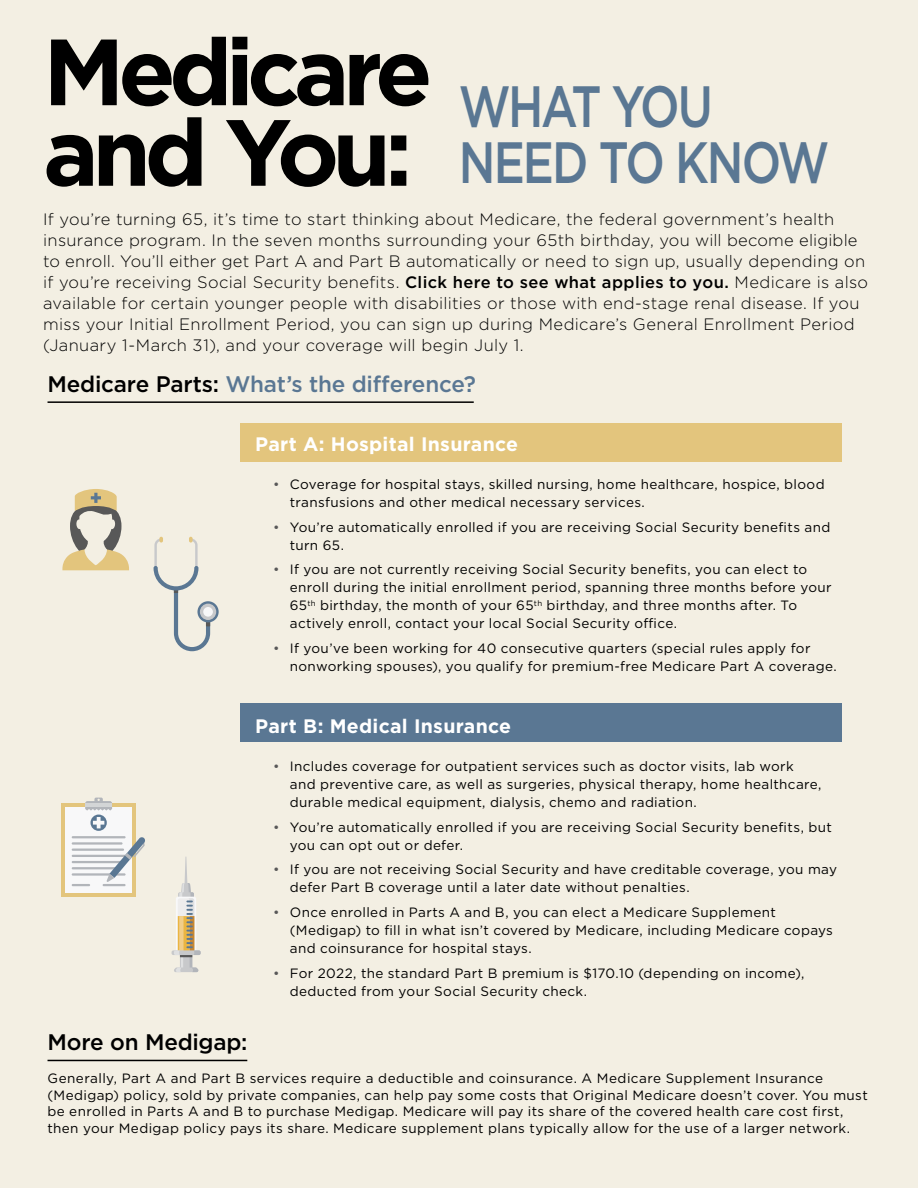
<style>
.page{position:relative;width:918px;height:1188px;background:#f3efe3}
.page>*{position:absolute;margin:0;border:0;box-sizing:border-box;transform-origin:0 0}
.t1{font:700 93.75px/80.6px "Gotham";letter-spacing:-.07em;color:#000}
.t2{font:500 58.2px/56.1px "Gotham";letter-spacing:-.05em;color:#5a7793;scale:.8 1}
.SUBHEAD{font:500 22.5px "Gotham";letter-spacing:-.01em;color:#5a7793}
.SUBHEAD-2{font:500 22.5px "Gotham";letter-spacing:-.01em;color:#000}
.subhead_2{font:700 19.5px "Gotham";letter-spacing:.015em;color:#fff}
.BODY_1ST{font:300 16.5px/21px "Gotham";letter-spacing:.02em;color:#000}
.BODY{font:13.5px/18px "Gotham";letter-spacing:.025em;color:#000}
.s1{font-weight:500}
.s2{color:#000}
.s3{color:#585858}
</style>
<div class="page">
<hr style="left:48px;top:401px;width:426px;height:2px;background:#000">
<hr style="left:48px;top:1060px;width:199px;height:1px;background:#000">
<div style="left:240px;top:423px;width:602px;height:39px;background:#e3c57d"></div>
<div style="left:240px;top:703px;width:602px;height:39px;background:#5a7793"></div>
<svg style="left:62px;top:489px;width:67px;height:81px"></svg>
<div style="left:62px;top:803px;width:74px;height:94px;background:#e3c57d"></div>
<div style="left:66px;top:807px;width:66px;height:86px;background:#f8f8f9"></div>
<svg style="left:85px;top:798px;width:27px;height:33px"></svg>
<hr style="left:72px;top:836px;width:54px;height:2px;background:#b2b5ba">
<hr style="left:72px;top:842px;width:51px;height:3px;background:#b2b5ba">
<hr style="left:72px;top:849px;width:52px;height:2px;background:#b2b5ba">
<hr style="left:72px;top:855px;width:54px;height:2px;background:#b2b5ba">
<hr style="left:72px;top:861px;width:54px;height:2px;background:#b2b5ba">
<hr style="left:72px;top:867px;width:48px;height:2px;background:#b2b5ba">
<hr style="left:72px;top:873px;width:54px;height:3px;background:#b2b5ba">
<hr style="left:103px;top:884px;width:23px;height:2px;background:#b2b5ba">
<svg style="left:72px;top:884px;width:18px;height:2px"></svg>
<svg style="left:106px;top:837px;width:39px;height:45px"></svg>
<svg style="left:154px;top:537px;width:65px;height:114px"></svg>
<div style="left:172px;top:950px;width:29px;height:5px;background:#c8c9cb;border-radius:2px"></div>
<svg style="left:173px;top:857px;width:28px;height:115px"></svg>
<p class="t1" style="left:43px;top:31px;width:391px">Medicare and You:</p>
<p class="BODY_1ST" style="left:43px;top:208px;width:826px">If you’re turning 65, it’s time to start thinking about Medicare, the federal government’s health insurance program. In the seven months surrounding your 65th birthday, you will become eligible to enroll. You’ll either get Part A and Part B automatically or need to sign up, usually depending on if you’re receiving Social Security benefits. <span class="s1">Click here to see what applies to you.</span> Medicare is also available for certain younger people with disabilities or those with end-stage renal disease. If you miss your Initial Enrollment Period, you can sign up during Medicare’s General Enrollment Period (January 1-March 31), and your coverage will begin July 1.</p>
<p class="t2" style="left:459px;top:78px;width:465px">WHAT YOU<br>NEED TO KNOW</p>
<p class="SUBHEAD" style="left:48px;top:370px;width:430px"><span class="s2">Medicare Parts:</span> What’s the difference?</p>
<p class="subhead_2" style="left:255px;top:431px;width:264px">Part A: Hospital Insurance</p>
<p class="BODY" style="left:290px;top:475px;width:536px;text-indent:-16px"><span class="s3">•</span> Coverage for hospital stays, skilled nursing, home healthcare, hospice, blood transfusions and other medical necessary services.</p>
<p class="BODY" style="left:290px;top:518px;width:542px;text-indent:-16px"><span class="s3">•</span> You’re automatically enrolled if you are receiving Social Security benefits and turn 65.</p>
<p class="BODY" style="left:290px;top:560px;width:543px;text-indent:-16px"><span class="s3">•</span> If you are not currently receiving Social Security benefits, you can elect to enroll during the initial enrollment period, spanning three months before your 65<sup>th</sup> birthday, the month of your 65<sup>th</sup> birthday, and three months after. To actively enroll, contact your local Social Security office.</p>
<p class="BODY" style="left:290px;top:639px;width:548px;text-indent:-16px"><span class="s3">•</span> If you’ve been working for 40 consecutive quarters (special rules apply for nonworking spouses), you qualify for premium-free Medicare Part A coverage.</p>
<p class="subhead_2" style="left:255px;top:713px;width:257px">Part B: Medical Insurance</p>
<p class="BODY" style="left:290px;top:757px;width:533px;text-indent:-16px"><span class="s3">•</span> Includes coverage for outpatient services such as doctor visits, lab work and preventive care, as well as surgeries, physical therapy, home healthcare, durable medical equipment, dialysis, chemo and radiation.</p>
<p class="BODY" style="left:290px;top:818px;width:544px;text-indent:-16px"><span class="s3">•</span> You’re automatically enrolled if you are receiving Social Security benefits, but you can opt out or defer.</p>
<p class="BODY" style="left:290px;top:860px;width:549px;text-indent:-16px"><span class="s3">•</span> If you are not receiving Social Security and have creditable coverage, you may defer Part B coverage until a later date without penalties.</p>
<p class="BODY" style="left:290px;top:903px;width:545px;text-indent:-16px"><span class="s3">•</span> Once enrolled in Parts A and B, you can elect a Medicare Supplement (Medigap) to fill in what isn’t covered by Medicare, including Medicare copays and coinsurance for hospital stays.</p>
<p class="BODY" style="left:290px;top:964px;width:516px;text-indent:-16px"><span class="s3">•</span> For 2022, the standard Part B premium is $170.10 (depending on income), deducted from your Social Security check.</p>
<p class="SUBHEAD-2" style="left:48px;top:1028px;width:201px">More on Medigap:</p>
<p class="BODY" style="left:48px;top:1070px;width:822px;line-height:16.5px">Generally, Part A and Part B services require a deductible and coinsurance. A Medicare Supplement Insurance (Medigap) policy, sold by private companies, can help pay some costs that Original Medicare doesn’t cover. You must be enrolled in Parts A and B to purchase Medigap. Medicare will pay its share of the covered health care cost first, then your Medigap policy pays its share. Medicare supplement plans typically allow for the use of a larger network.</p>
</div>
